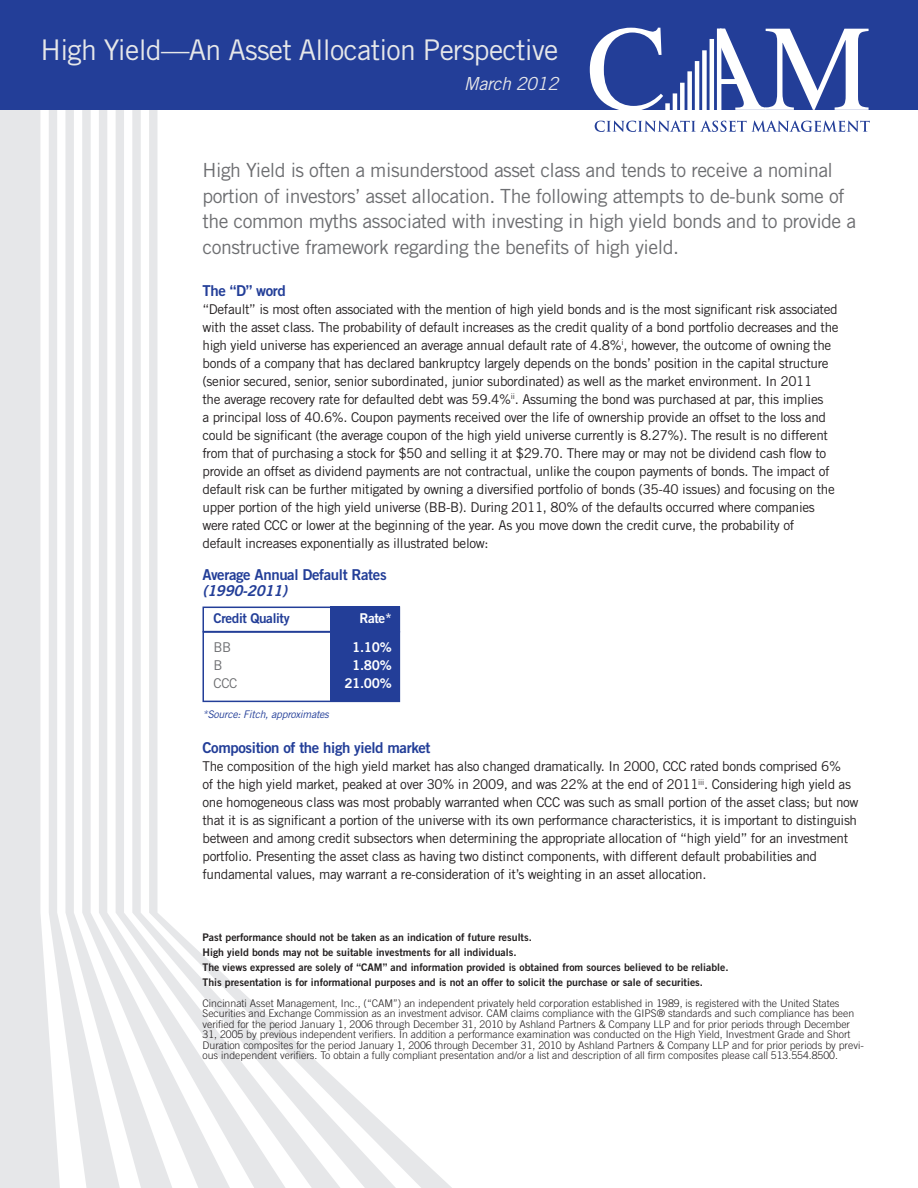
<style>
.page{position:relative;width:918px;height:1188px;background:#fff}
.page>*{position:absolute;margin:0;border:0;box-sizing:border-box;transform-origin:0 0}
.t1{font:28.5px "Trade Gothic";letter-spacing:-.025em;color:#e6e7e9}
.t2{font:19.5px/25.5px "Trade Gothic";letter-spacing:-.025em;color:#6d6e71}
.t3{font:italic 18px "Trade Gothic";letter-spacing:-.025em;color:#e6e7e9}
.t4{font:15px/16.5px "Trade Gothic Bold Two";letter-spacing:-.025em;color:#233e98}
.t5{font:13.5px/18px "Trade Gothic";letter-spacing:-.025em;color:#231f20}
.t6{font:13.5px "Trade Gothic Bold Two";letter-spacing:-.025em;color:#fff}
.t7{font:13.5px/28.5px "Trade Gothic Bold Two";letter-spacing:-.025em;color:#233e98}
.t8{font:13.5px "Trade Gothic";color:#6d6e71}
.t9{font:300 10.5px/10.5px "Trade Gothic";color:#231f20}
.t10{font:10.5px "Trade Gothic Bold Two";color:#231f20}
.t11{font:italic 10.5px "Trade Gothic";letter-spacing:-.025em;color:#233e98}
.s1{font-style:italic}
.s2{font-family:"Trade Gothic";color:#6d6e71}
</style>
<div class="page">
<svg style="left:0;top:110px;width:49px;height:1078px;background:#e9eaeb"></svg>
<svg style="left:120px;top:110px;width:12px;height:1044px;fill:#e6e7e9"></svg>
<svg style="left:132px;top:110px;width:17px;height:1078px;fill:#eeeef0"></svg>
<svg style="left:149px;top:110px;width:303px;height:1078px"></svg>
<svg style="left:49px;top:110px;width:71px;height:1078px;fill:#ebecee"></svg>
<div style="left:0;top:0;width:918px;height:110px;background:#233e98"></div>
<svg style="left:721px;top:29px;width:148px;height:81px"></svg>
<hr style="left:717px;top:29px;width:4px;height:81px;background:#fff">
<hr style="left:710px;top:39px;width:4px;height:71px;background:#fff">
<div style="left:702px;top:50px;width:5px;height:60px;background:#fff"></div>
<hr style="left:695px;top:61px;width:4px;height:49px;background:#fff">
<div style="left:687px;top:71px;width:5px;height:39px;background:#fff"></div>
<div style="left:680px;top:83px;width:5px;height:27px;background:#fff"></div>
<hr style="left:673px;top:93px;width:4px;height:17px;background:#fff">
<svg style="left:590px;top:28px;width:80px;height:82px"></svg>
<svg style="left:595px;top:121px;width:275px;height:11px"></svg>
<div style="left:330px;top:625px;width:70px;height:77px;background:#233e98"></div>
<div style="left:330px;top:607px;width:70px;height:19px;background:#233e98"></div>
<div style="left:202px;top:631px;width:198px;height:71px;border:2px solid #233e98"></div>
<div style="left:202px;top:607px;width:198px;height:25px;border:2px solid #233e98"></div>
<p class="t1" style="left:40px;top:33px;width:519px">High Yield—An Asset Allocation Perspective</p>
<p class="t3" style="left:464px;top:73px;width:96px">March 2012</p>
<p class="t2" style="left:202px;top:157px;width:655px">High Yield is often a misunderstood asset class and tends to receive a nominal portion of investors’ asset allocation. The following attempts to de-bunk some of the common myths associated with investing in high yield bonds and to provide a constructive framework regarding the benefits of high yield.</p>
<p class="t4" style="left:202px;top:282px;width:85px">The “D” word</p>
<p class="t5" style="left:202px;top:300px;width:638px">“Default” is most often associated with the mention of high yield bonds and is the most significant risk associated with the asset class. The probability of default increases as the credit quality of a bond portfolio decreases and the high yield universe has experienced an average annual default rate of 4.8%<sup>i</sup>, however, the outcome of owning the bonds of a company that has declared bankruptcy largely depends on the bonds’ position in the capital structure (senior secured, senior, senior subordinated, junior subordinated) as well as the market environment. In 2011<br>the average recovery rate for defaulted debt was 59.4%<sup>ii</sup>. Assuming the bond was purchased at par, this implies<br>a principal loss of 40.6%. Coupon payments received over the life of ownership provide an offset to the loss and could be significant (the average coupon of the high yield universe currently is 8.27%). The result is no different from that of purchasing a stock for $50 and selling it at $29.70. There may or may not be dividend cash flow to provide an offset as dividend payments are not contractual, unlike the coupon payments of bonds. The impact of default risk can be further mitigated by owning a diversified portfolio of bonds (35-40 issues) and focusing on the upper portion of the high yield universe (BB-B). During 2011, 80% of the defaults occurred where companies were rated CCC or lower at the beginning of the year. As you move down the credit curve, the probability of<br>default increases exponentially as illustrated below:</p>
<p class="t4" style="left:202px;top:566px;width:186px">Average Annual Default Rates <span class="s1">(1990-2011)</span></p>
<p class="t7" style="left:213px;top:604px;width:78px">Credit Quality<br><span class="s2">BB</span></p>
<p class="t8" style="left:213px;top:657px;width:11px">B</p>
<p class="t8" style="left:213px;top:675px;width:26px">CCC</p>
<p class="t11" style="left:202px;top:708px;width:128px">*Source: Fitch, approximates</p>
<p class="t6" style="left:359px;top:610px;width:34px">Rate*</p>
<p class="t6" style="left:352px;top:638px;width:41px">1.10%</p>
<p class="t6" style="left:352px;top:656px;width:41px">1.80%</p>
<p class="t6" style="left:344px;top:674px;width:49px">21.00%</p>
<p class="t4" style="left:202px;top:739px;width:230px">Composition of the high yield market</p>
<p class="t5" style="left:202px;top:757px;width:658px">The composition of the high yield market has also changed dramatically. In 2000, CCC rated bonds comprised 6%<br>of the high yield market, peaked at over 30% in 2009, and was 22% at the end of 2011<sup>iii</sup>. Considering high yield as one homogeneous class was most probably warranted when CCC was such as small portion of the asset class; but now that it is as significant a portion of the universe with its own performance characteristics, it is important to distinguish between and among credit subsectors when determining the appropriate allocation of “high yield” for an investment portfolio. Presenting the asset class as having two distinct components, with different default probabilities and fundamental values, may warrant a re-consideration of it’s weighting in an asset allocation.</p>
<p class="t10" style="left:202px;top:930px;width:331px">Past performance should not be taken as an indication of future results.</p>
<p class="t10" style="left:202px;top:945px;width:316px">High yield bonds may not be suitable investments for all individuals.</p>
<p class="t10" style="left:202px;top:960px;width:528px">The views expressed are solely of “CAM” and information provided is obtained from sources believed to be reliable.</p>
<p class="t10" style="left:202px;top:975px;width:502px">This presentation is for informational purposes and is not an offer to solicit the purchase or sale of securities.</p>
<p class="t9" style="left:202px;top:998px;width:663px">Cincinnati Asset Management, Inc., (“CAM”) an independent privately held corporation established in 1989, is registered with the United States Securities and Exchange Commission as an investment advisor. CAM claims compliance with the GIPS® standards and such compliance has been verified for the period January 1, 2006 through December 31, 2010 by Ashland Partners &amp; Company LLP and for prior periods through December 31, 2005 by previous independent verifiers. In addition a performance examination was conducted on the High Yield, Investment Grade and Short Duration composites for the period January 1, 2006 through December 31, 2010 by Ashland Partners &amp; Company LLP and for prior periods by previ&shy;ous independent verifiers. To obtain a fully compliant presentation and/or a list and description of all firm composites please call 513.554.8500.</p>
</div>
